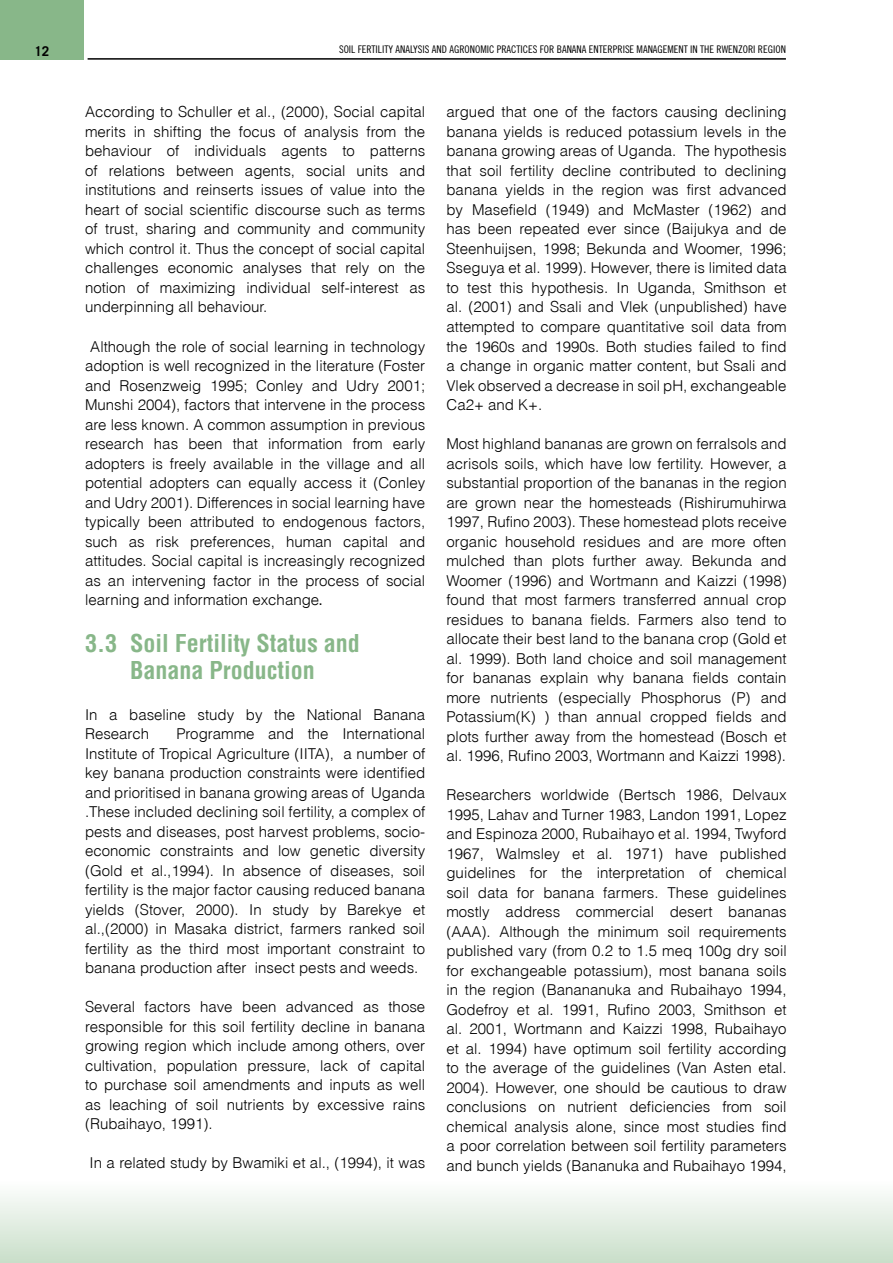
<style>
.page{position:relative;width:893px;height:1263px;background:#fff}
.page>*{position:absolute;margin:0;border:0;box-sizing:border-box;transform-origin:0 0}
.t1{font:24px/27px "Switzerland Condensed";color:#88b789;text-align:center}
.t2{font:15px/19.5px "Switzerland Light Plain";color:#000;text-align:justify}
.t3{font:700 13.5px "Trade Gothic";color:#000}
.t4{font:10.5px "Trade Gothic Cond Eighteen";color:#000}
.s1{font-family:"Cambria"}
</style>
<div class="page">
<div style="left:0;top:0;width:84px;height:60px;background:#88b789"></div>
<div style="left:1px;top:1165px;width:891px;height:97px;background:linear-gradient(to bottom,#fff,#cadfcb)"></div>
<svg style="left:892px;top:1196px;width:1px;height:66px"></svg>
<hr style="left:88px;top:58px;width:698px;height:2px;background:#000">
<p class="t3" style="left:34px;top:43px;width:17px">12</p>
<p class="t4" style="left:339px;top:43px;width:448px">SOIL FERTILITY ANALYSIS AND AGRONOMIC PRACTICES FOR BANANA ENTERPRISE MANAGEMENT IN THE RWENZORI REGION</p>
<p class="t2" style="left:85px;top:102px;width:342px">According to Schuller et al., (2000), Social capital merits in shifting the focus of analysis from the behaviour of individuals agents to patterns of relations between agents, social units and institutions and reinserts issues of value into the heart of social scientific discourse such as terms of trust, sharing and community and community which control it. Thus the concept of social capital challenges economic analyses that rely on the notion of maximizing individual self-interest as underpinning all behaviour.</p>
<p class="t2" style="left:85px;top:336px;width:342px;text-indent:5px">Although the role of social learning in technology adoption is well recognized in the literature (Foster and Rosenzweig 1995; Conley and Udry 2001; Munshi 2004), factors that intervene in the process are less known. A common assumption in previous research has been that information from early adopters is freely available in the village and all potential adopters can equally access it (Conley and Udry 2001). Differences in social learning have typically been attributed to endogenous factors, such as risk preferences, human capital and attitudes. Social capital is increasingly recognized as an intervening factor in the process of social learning and information exchange<span class="s1">.</span></p>
<h1 class="t1" style="left:85px;top:629px;width:276px">3.3 Soil Fertility Status and<br>Banana Production</h1>
<p class="t2" style="left:85px;top:704px;width:342px">In a baseline study by the National Banana<br>Research</p>
<p class="t2" style="left:85px;top:724px;width:342px;text-indent:91px">Programme and the International Institute of Tropical Agriculture (IITA), a number of key banana production constraints were identified and prioritised in banana growing areas of Uganda .These included declining soil fertility, a complex of pests and diseases, post harvest problems, socio&shy;economic constraints and low genetic diversity (Gold et al.,1994). In absence of diseases, soil fertility is the major factor causing reduced banana yields (Stover, 2000). In study by Barekye et al.,(2000) in Masaka district, farmers ranked soil fertility as the third most important constraint to banana production after insect pests and weeds.</p>
<p class="t2" style="left:85px;top:997px;width:342px">Several factors have been advanced as those responsible for this soil fertility decline in banana growing region which include among others, over cultivation, population pressure, lack of capital to purchase soil amendments and inputs as well as leaching of soil nutrients by excessive rains (Rubaihayo, 1991).</p>
<p class="t2" style="left:90px;top:1153px;width:337px">In a related study by Bwamiki et al., (1994), it was</p>
<p class="t2" style="left:446px;top:102px;width:342px">argued that one of the factors causing declining banana yields is reduced potassium levels in the banana growing areas of Uganda. The hypothesis that soil fertility decline contributed to declining banana yields in the region was first advanced by Masefield (1949) and McMaster (1962) and has been repeated ever since (Baijukya and de Steenhuijsen, 1998; Bekunda and Woomer, 1996; Sseguya et al. 1999). However, there is limited data to test this hypothesis. In Uganda, Smithson et al. (2001) and Ssali and Vlek (unpublished) have attempted to compare quantitative soil data from the 1960s and 1990s. Both studies failed to find a change in organic matter content, but Ssali and Vlek observed a decrease in soil pH, exchangeable Ca2+ and K+.</p>
<p class="t2" style="left:446px;top:433px;width:342px">Most highland bananas are grown on ferralsols and acrisols soils, which have low fertility. However, a substantial proportion of the bananas in the region are grown near the homesteads (Rishirumuhirwa 1997, Rufino 2003). These homestead plots receive organic household residues and are more often mulched than plots further away. Bekunda and Woomer (1996) and Wortmann and Kaizzi (1998) found that most farmers transferred annual crop residues to banana fields. Farmers also tend to allocate their best land to the banana crop (Gold et al. 1999). Both land choice and soil management for bananas explain why banana fields contain more nutrients (especially Phosphorus (P) and Potassium(K) ) than annual cropped fields and plots further away from the homestead (Bosch et al. 1996, Rufino 2003, Wortmann and Kaizzi 1998).</p>
<p class="t2" style="left:446px;top:784px;width:342px">Researchers worldwide (Bertsch 1986, Delvaux 1995, Lahav and Turner 1983, Landon 1991, Lopez and Espinoza 2000, Rubaihayo et al. 1994, Twyford 1967, Walmsley et al. 1971) have published guidelines for the interpretation of chemical soil data for banana farmers. These guidelines mostly address commercial desert bananas (AAA). Although the minimum soil requirements published vary (from 0.2 to 1.5 meq 100g dry soil for exchangeable potassium), most banana soils in the region (Banananuka and Rubaihayo 1994, Godefroy et al. 1991, Rufino 2003, Smithson et al. 2001, Wortmann and Kaizzi 1998, Rubaihayo et al. 1994) have optimum soil fertility according to the average of the guidelines (Van Asten etal.<br>2004). However, one should be cautious to draw conclusions on nutrient deficiencies from soil chemical analysis alone, since most studies find a poor correlation between soil fertility parameters and bunch yields (Bananuka and Rubaihayo 1994,</p>
</div>
